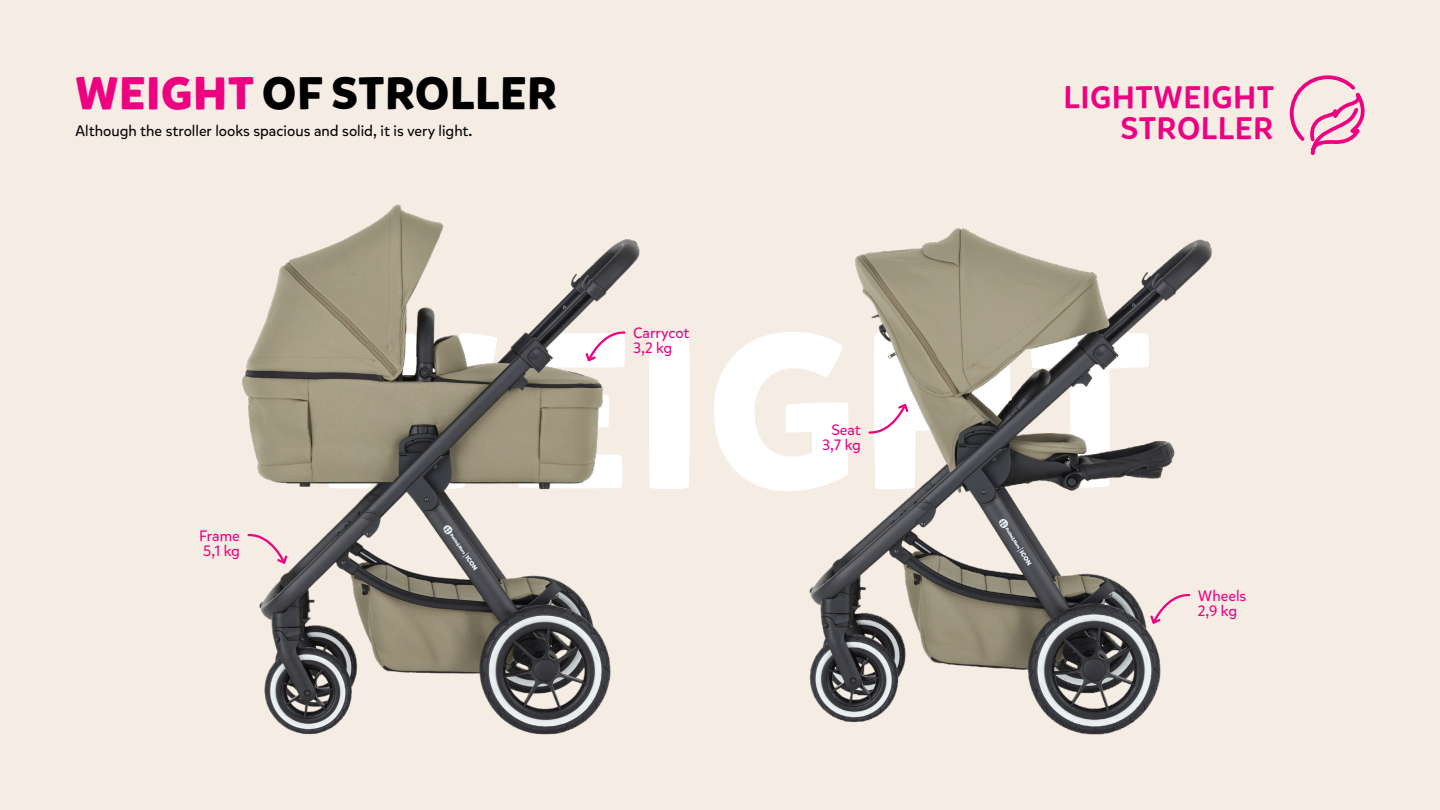
<style>
.page{position:relative;width:1440px;height:810px;background:#f5ece3}
.page>*{position:absolute;margin:0;border:0;box-sizing:border-box;transform-origin:0 0}
.t1{font:700 218.1px "Mikado";letter-spacing:.015em;color:#fff}
.t2{font:700 45.3px "Mikado";letter-spacing:.015em;color:#000}
.t3{font:500 31.05px/31px "Mikado";letter-spacing:.015em;color:#ed0181;text-align:right}
.t4{font:15px "Mikado";color:#000}
.t5{font:15px/15px "Mikado";color:#ed0181}
.s1{color:#ed0181}
</style>
<div class="page">
<img style="left:809px;top:228px;width:403px;height:507px">
<img style="left:242px;top:204px;width:398px;height:531px">
<svg style="left:867px;top:402px;width:43px;height:33px"></svg>
<svg style="left:584px;top:330px;width:43px;height:33px"></svg>
<svg style="left:246px;top:533px;width:43px;height:33px"></svg>
<svg style="left:1149px;top:593px;width:42px;height:33px"></svg>
<svg style="left:1289px;top:75px;width:76px;height:81px"></svg>
<h2 class="t2" style="left:75px;top:65px;width:483px"><span class="s1">WEIGHT</span> OF STROLLER</h2>
<p class="t4" style="left:75px;top:122px;width:399px">Although the stroller looks spacious and solid, it is very light.</p>
<h3 class="t3" style="left:1064px;top:82px;width:212px">LIGHTWEIGHT<br>STROLLER</h3>
<p class="t5" style="left:199px;top:528px;width:42px">Frame<br>5,1 kg</p>
<p class="t5" style="left:633px;top:326px;width:58px">Carrycot<br>3,2 kg</p>
<h1 class="t1" style="left:293px;top:274px;width:860px">WEIGHT</h1>
<p class="t5" style="left:822px;top:423px;width:40px;text-align:right">Seat<br>3,7 kg</p>
<p class="t5" style="left:1198px;top:588px;width:50px">Wheels<br>2,9 kg</p>
</div>
